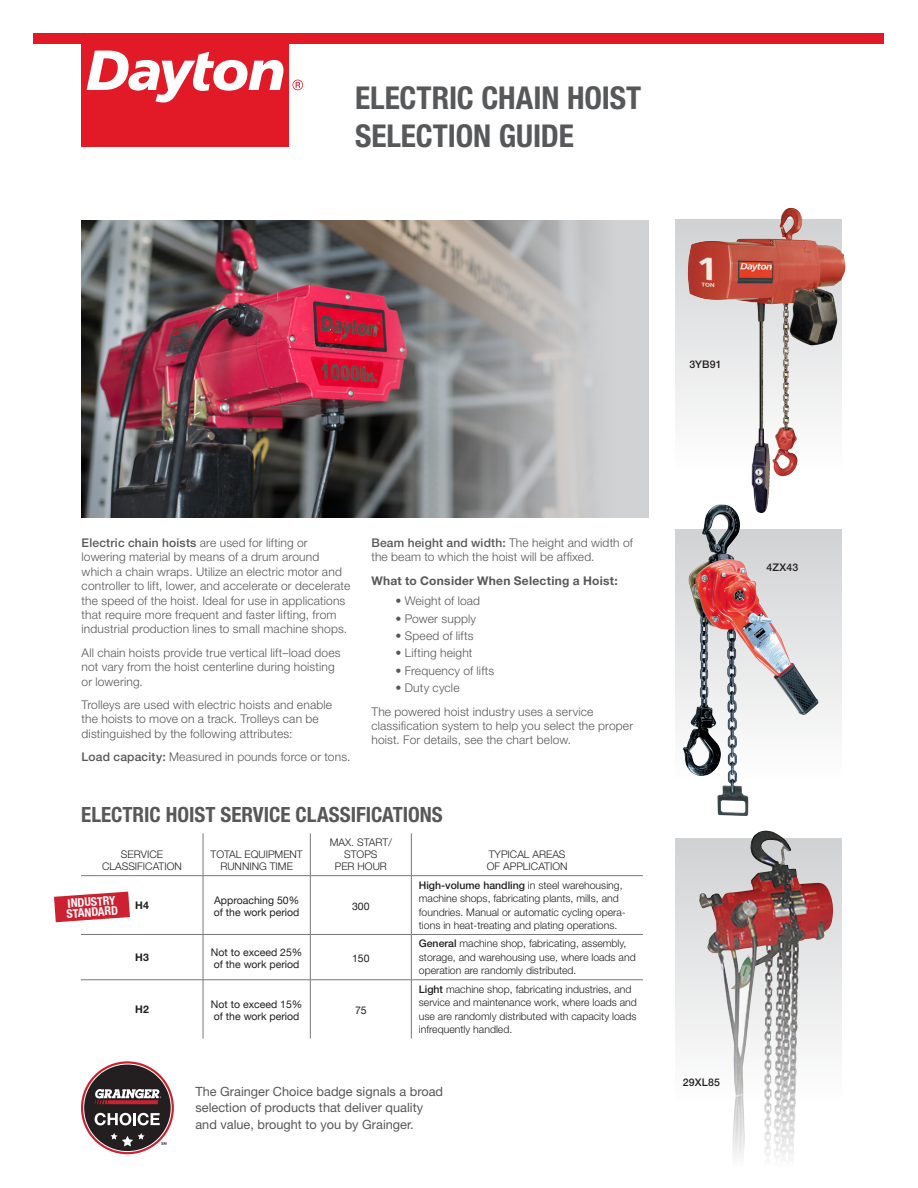
<style>
.page{position:relative;width:918px;height:1188px;background:#fff}
.page>*{position:absolute;margin:0;border:0;box-sizing:border-box;transform-origin:0 0}
._01_Headline{font:700 condensed 31.5px/37.8px "Helvetica Neue LT Std";letter-spacing:-.005em;color:#57585a}
._03_Product_Header{font:700 condensed 21px "Helvetica Neue LT Std";color:#57585a}
.t1{font:12.75px/16.5px "Helvetica Neue LT Std";color:#57585a}
._04_Product_Descript{font:300 12px/14.4px "Helvetica Neue LT Std";letter-spacing:.015em;color:#57585a}
._04_Product_Descript-2{font:700 12px "Helvetica Neue LT Std";letter-spacing:.025em;color:#57585a}
.t2{font:700 condensed 12px/10.4px "Helvetica Neue LT Std";color:#fff}
.t3{font:300 10.5px/13.5px "Helvetica Neue LT Std";color:#231f20}
.t4{font:10.5px/12px "Helvetica Neue";color:#231f20}
._05-4_Table_SKU{font:500 10.5px "Helvetica Neue LT Std";letter-spacing:.025em;color:#231f20}
._05-4_Table_SKU-2{font:700 10.5px "Helvetica Neue LT Std";color:#231f20}
.s1{font-weight:500}
</style>
<div class="page">
<div style="left:34px;top:34px;width:850px;height:10px;background:#e21926"></div>
<div style="left:81px;top:43px;width:208px;height:104px;background:#e21926"></div>
<svg style="left:87px;top:51px;width:196px;height:51px"></svg>
<svg style="left:292px;top:80px;width:11px;height:10px"></svg>
<svg style="left:81px;top:1061px;width:93px;height:93px"></svg>
<svg style="left:83px;top:1064px;width:89px;height:88px"></svg>
<div style="left:81px;top:220px;width:568px;height:298px;background:#d1d2d4"></div>
<svg style="left:675px;top:220px;width:166px;height:250px"></svg>
<svg style="left:675px;top:529px;width:166px;height:250px"></svg>
<svg style="left:675px;top:839px;width:166px;height:207px"></svg>
<hr style="left:203px;top:833px;width:1px;height:42px;background:#76787b">
<hr style="left:310px;top:833px;width:1px;height:42px;background:#76787b">
<hr style="left:411px;top:833px;width:1px;height:42px;background:#76787b">
<hr style="left:81px;top:875px;width:122px;height:1px;background:#76787b">
<hr style="left:203px;top:875px;width:107px;height:1px;background:#76787b">
<hr style="left:203px;top:876px;width:1px;height:58px;background:#76787b">
<hr style="left:310px;top:875px;width:101px;height:1px;background:#76787b">
<hr style="left:310px;top:876px;width:1px;height:58px;background:#76787b">
<hr style="left:411px;top:875px;width:232px;height:1px;background:#76787b">
<hr style="left:411px;top:876px;width:1px;height:58px;background:#76787b">
<hr style="left:81px;top:934px;width:122px;height:1px;background:#76787b">
<hr style="left:203px;top:934px;width:107px;height:1px;background:#76787b">
<hr style="left:203px;top:935px;width:1px;height:45px;background:#76787b">
<hr style="left:310px;top:934px;width:101px;height:1px;background:#76787b">
<hr style="left:310px;top:935px;width:1px;height:45px;background:#76787b">
<hr style="left:411px;top:934px;width:232px;height:1px;background:#76787b">
<hr style="left:411px;top:935px;width:1px;height:45px;background:#76787b">
<hr style="left:81px;top:980px;width:122px;height:1px;background:#76787b">
<hr style="left:203px;top:980px;width:107px;height:1px;background:#76787b">
<hr style="left:203px;top:980px;width:1px;height:59px;background:#76787b">
<hr style="left:310px;top:980px;width:101px;height:1px;background:#76787b">
<hr style="left:310px;top:980px;width:1px;height:59px;background:#76787b">
<hr style="left:411px;top:980px;width:232px;height:1px;background:#76787b">
<hr style="left:411px;top:980px;width:1px;height:59px;background:#76787b">
<svg style="left:54px;top:892px;width:76px;height:30px;background:#d54552"></svg>
<img style="left:81px;top:220px;width:514px;height:298px">
<img style="left:688px;top:208px;width:103px;height:305px">
<img style="left:683px;top:505px;width:38px;height:272px">
<img style="left:699px;top:836px;width:99px;height:324px">
<p class="_01_Headline" style="left:355px;top:79px;width:288px">ELECTRIC CHAIN HOIST<br>SELECTION GUIDE</p>
<p class="_05-4_Table_SKU" style="left:689px;top:358px;width:34px">3YB91</p>
<p class="_04_Product_Descript" style="left:82px;top:535px;width:270px"><span class="s1">Electric chain hoists</span> are used for lifting or lowering material by means of a drum around which a chain wraps. Utilize an electric motor and controller to lift, lower, and accelerate or decelerate the speed of the hoist. Ideal for use in applications that require more frequent and faster lifting, from industrial production lines to small machine shops.</p>
<p class="_04_Product_Descript" style="left:82px;top:645px;width:261px">All chain hoists provide true vertical lift–load does not vary from the hoist centerline during hoisting or lowering.</p>
<p class="_04_Product_Descript" style="left:82px;top:697px;width:252px">Trolleys are used with electric hoists and enable the hoists to move on a track. Trolleys can be distinguished by the following attributes:</p>
<p class="_04_Product_Descript" style="left:82px;top:750px;width:270px"><span class="s1">Load capacity:</span> Measured in pounds force or tons.</p>
<p class="_04_Product_Descript" style="left:371px;top:535px;width:263px"><span class="s1">Beam height and width:</span> The height and width of the beam to which the hoist will be affixed.</p>
<p class="_04_Product_Descript-2" style="left:371px;top:573px;width:248px">What to Consider When Selecting a Hoist:</p>
<p class="_04_Product_Descript" style="left:395px;top:594px;width:86px">• Weight of load</p>
<p class="_04_Product_Descript" style="left:395px;top:611px;width:82px">• Power supply</p>
<p class="_04_Product_Descript" style="left:395px;top:628px;width:80px">• Speed of lifts</p>
<p class="_04_Product_Descript" style="left:395px;top:646px;width:79px">• Lifting height</p>
<p class="_04_Product_Descript" style="left:395px;top:663px;width:100px">• Frequency of lifts</p>
<p class="_04_Product_Descript" style="left:395px;top:681px;width:66px">• Duty cycle</p>
<p class="_04_Product_Descript" style="left:371px;top:704px;width:263px">The powered hoist industry uses a service classification system to help you select the proper hoist. For details, see the chart below.</p>
<p class="_03_Product_Header" style="left:81px;top:802px;width:363px">ELECTRIC HOIST SERVICE CLASSIFICATIONS</p>
<p class="t3" style="left:102px;top:848px;width:81px;line-height:12px;text-align:center">SERVICE<br>CLASSIFICATION</p>
<p class="t3" style="left:211px;top:848px;width:94px;line-height:12px;text-align:center">TOTAL EQUIPMENT<br>RUNNING TIME</p>
<p class="t3" style="left:330px;top:836px;width:63px;line-height:12px;text-align:center">MAX. START/<br>STOPS<br>PER HOUR</p>
<p class="t3" style="left:487px;top:848px;width:82px;line-height:12px">TYPICAL AREAS<br>OF APPLICATION</p>
<p class="t2" style="left:66px;top:898px;width:53px;rotate:-4deg">INDUSTRY<br>STANDARD</p>
<p class="_05-4_Table_SKU-2" style="left:135px;top:899px;width:15px">H4</p>
<p class="t4" style="left:214px;top:895px;width:87px">Approaching 50% of the work period</p>
<p class="t4" style="left:352px;top:901px;width:19px">300</p>
<p class="_05-4_Table_SKU-2" style="left:135px;top:951px;width:15px">H3</p>
<p class="t4" style="left:211px;top:947px;width:93px">Not to exceed 25% of the work period</p>
<p class="t4" style="left:352px;top:953px;width:19px">150</p>
<p class="_05-4_Table_SKU-2" style="left:135px;top:1003px;width:15px">H2</p>
<p class="t4" style="left:211px;top:999px;width:93px">Not to exceed 15% of the work period</p>
<p class="t4" style="left:355px;top:1005px;width:13px">75</p>
<p class="t3" style="left:419px;top:878px;width:208px"><span class="s1">High-volume handling</span> in steel warehousing, machine shops, fabricating plants, mills, and foundries. Manual or automatic cycling opera&shy;tions in heat-treating and plating operations.</p>
<p class="t3" style="left:419px;top:937px;width:218px"><span class="s1">General</span> machine shop, fabricating, assembly, storage, and warehousing use, where loads and operation are randomly distributed.</p>
<p class="t3" style="left:419px;top:982px;width:220px"><span class="s1">Light</span> machine shop, fabricating industries, and service and maintenance work, where loads and use are randomly distributed with capacity loads infrequently handled.</p>
<p class="t1" style="left:195px;top:1083px;width:249px">The Grainger Choice badge signals a broad selection of products that deliver quality and value, brought to you by Grainger.</p>
<p class="_05-4_Table_SKU" style="left:683px;top:1076px;width:39px">29XL85</p>
<p class="_05-4_Table_SKU" style="left:767px;top:561px;width:33px">4ZX43</p>
</div>
